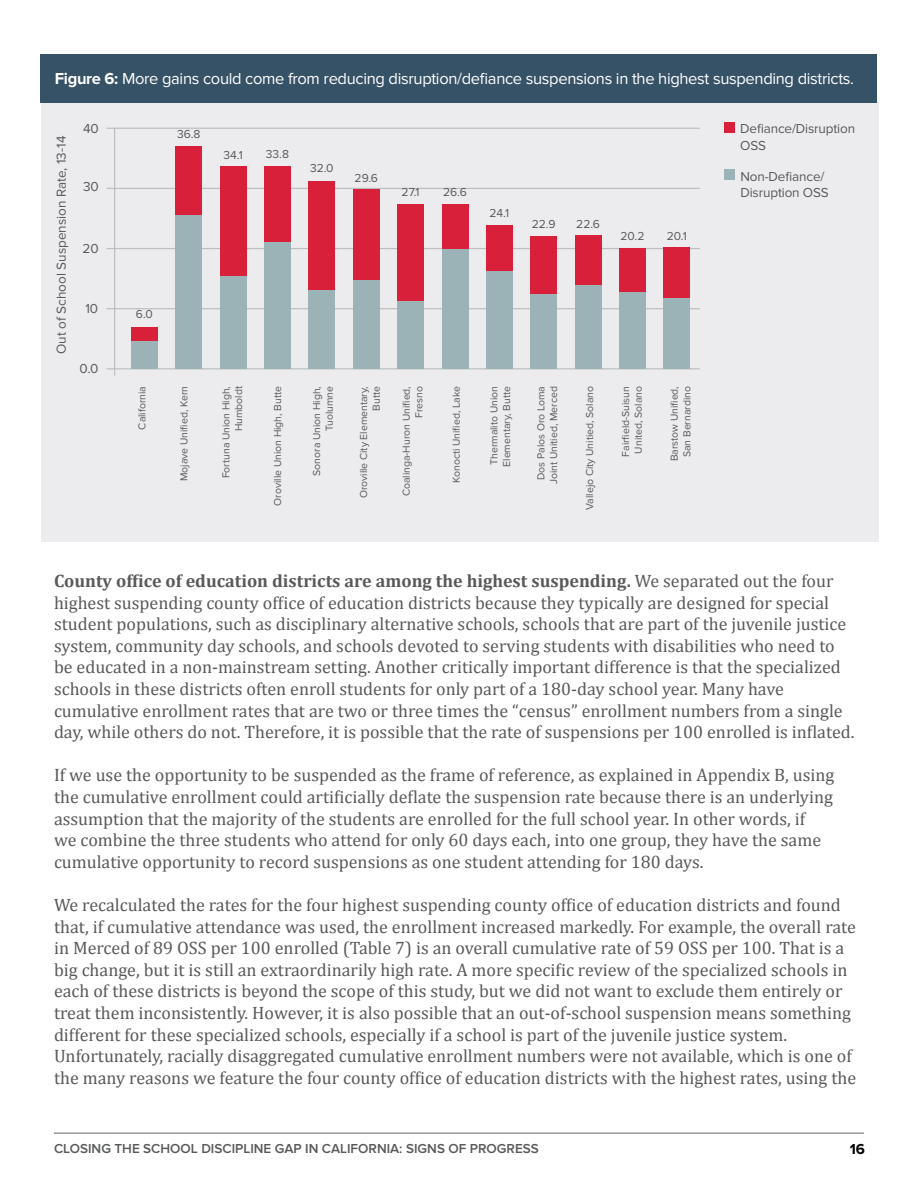
<style>
.page{position:relative;width:918px;height:1188px;background:#fff}
.page>*{position:absolute;margin:0;border:0;box-sizing:border-box;transform-origin:0 0}
.t1{font:18px/21.6px "Cambria";color:#58595b}
.t2{font:16.5px "Proxima Nova";letter-spacing:-.02em;color:#fff}
.t3{font:700 15px "Proxima Nova";color:#000}
.t4{font:13.5px/16.2px "Proxima Nova";letter-spacing:-.01em;color:#58595b}
.t5{font:600 13.5px "Proxima Nova";color:#58595b}
.t6{font:12px "Proxima Nova";color:#58595b}
.t7{font:10.5px/12.6px "Proxima Nova";color:#58595b;text-align:right}
.s1{font-weight:700}
</style>
<div class="page">
<hr style="left:54px;top:1132px;width:810px;height:2px;background:#939598">
<div style="left:41px;top:101px;width:837px;height:441px;background:#ececee"></div>
<div style="left:40px;top:54px;width:838px;height:48px;background:#365266"></div>
<hr style="left:107px;top:368px;width:593px;height:1px;background:#bcbec0">
<hr style="left:107px;top:128px;width:593px;height:1px;background:#bcbec0">
<hr style="left:107px;top:248px;width:593px;height:1px;background:#bcbec0">
<hr style="left:107px;top:308px;width:593px;height:1px;background:#bcbec0">
<hr style="left:107px;top:188px;width:593px;height:1px;background:#bcbec0">
<hr style="left:114px;top:128px;width:1px;height:248px;background:#bcbec0">
<div style="left:724px;top:122px;width:11px;height:11px;background:#d8203a"></div>
<div style="left:724px;top:169px;width:11px;height:11px;background:#9bb2b6"></div>
<div style="left:131px;top:341px;width:27px;height:28px;background:#9bb2b6"></div>
<div style="left:131px;top:327px;width:27px;height:14px;background:#d8203a"></div>
<div style="left:176px;top:214px;width:26px;height:155px;background:#9bb2b6"></div>
<div style="left:176px;top:146px;width:26px;height:69px;background:#d8203a"></div>
<div style="left:220px;top:276px;width:26px;height:93px;background:#9bb2b6"></div>
<div style="left:220px;top:166px;width:26px;height:110px;background:#d8203a"></div>
<div style="left:264px;top:241px;width:27px;height:128px;background:#9bb2b6"></div>
<div style="left:264px;top:166px;width:27px;height:76px;background:#d8203a"></div>
<div style="left:309px;top:289px;width:26px;height:80px;background:#9bb2b6"></div>
<div style="left:309px;top:181px;width:26px;height:109px;background:#d8203a"></div>
<div style="left:353px;top:279px;width:26px;height:90px;background:#9bb2b6"></div>
<div style="left:353px;top:189px;width:26px;height:91px;background:#d8203a"></div>
<div style="left:398px;top:299px;width:26px;height:70px;background:#9bb2b6"></div>
<div style="left:398px;top:204px;width:26px;height:96px;background:#d8203a"></div>
<div style="left:442px;top:247px;width:26px;height:122px;background:#9bb2b6"></div>
<div style="left:442px;top:204px;width:26px;height:44px;background:#d8203a"></div>
<div style="left:486px;top:270px;width:27px;height:99px;background:#9bb2b6"></div>
<div style="left:486px;top:225px;width:27px;height:46px;background:#d8203a"></div>
<div style="left:531px;top:294px;width:26px;height:75px;background:#9bb2b6"></div>
<div style="left:531px;top:236px;width:26px;height:58px;background:#d8203a"></div>
<div style="left:575px;top:283px;width:26px;height:86px;background:#9bb2b6"></div>
<div style="left:575px;top:236px;width:26px;height:49px;background:#d8203a"></div>
<div style="left:619px;top:291px;width:27px;height:78px;background:#9bb2b6"></div>
<div style="left:619px;top:248px;width:27px;height:44px;background:#d8203a"></div>
<div style="left:664px;top:298px;width:26px;height:71px;background:#9bb2b6"></div>
<div style="left:664px;top:248px;width:26px;height:50px;background:#d8203a"></div>
<p class="t2" style="left:55px;top:69px;width:801px"><span class="s1">Figure 6:</span> More gains could come from reducing disruption/defiance suspensions in the highest suspending districts.</p>
<p class="t4" style="left:53px;top:354px;width:219px;rotate:-90deg">Out of School Suspension Rate, 13-14</p>
<p class="t4" style="left:83px;top:121px;width:17px">40</p>
<p class="t4" style="left:83px;top:179px;width:17px">30</p>
<p class="t4" style="left:83px;top:241px;width:18px">20</p>
<p class="t4" style="left:85px;top:301px;width:14px">10</p>
<p class="t4" style="left:80px;top:360px;width:20px">0.0</p>
<p class="t6" style="left:177px;top:127px;width:25px">36.8</p>
<p class="t6" style="left:223px;top:148px;width:21px">34.1</p>
<p class="t6" style="left:266px;top:147px;width:25px">33.8</p>
<p class="t6" style="left:310px;top:161px;width:25px">32.0</p>
<p class="t6" style="left:355px;top:171px;width:25px">29.6</p>
<p class="t6" style="left:402px;top:185px;width:19px">27.1</p>
<p class="t6" style="left:443px;top:185px;width:25px">26.6</p>
<p class="t6" style="left:490px;top:206px;width:21px">24.1</p>
<p class="t6" style="left:532px;top:217px;width:25px">22.9</p>
<p class="t6" style="left:576px;top:217px;width:25px">22.6</p>
<p class="t6" style="left:621px;top:229px;width:25px">20.2</p>
<p class="t6" style="left:667px;top:229px;width:21px">20.1</p>
<p class="t6" style="left:136px;top:307px;width:18px">6.0</p>
<p class="t7" style="left:136px;top:430px;width:45px;rotate:-90deg">California</p>
<p class="t7" style="left:178px;top:481px;width:97px;rotate:-90deg">Mojave Unified, Kern</p>
<p class="t7" style="left:220px;top:478px;width:94px;rotate:-90deg">Fortuna Union High,<br>Humboldt</p>
<p class="t7" style="left:272px;top:506px;width:121px;rotate:-90deg">Oroville Union High, Butte</p>
<p class="t7" style="left:311px;top:476px;width:91px;rotate:-90deg">Sonora Union High,<br>Tuolumne</p>
<p class="t7" style="left:358px;top:498px;width:114px;rotate:-90deg">Oroville City Elementary,<br>Butte</p>
<p class="t7" style="left:400px;top:496px;width:112px;rotate:-90deg">Coalinga-Huron Unified,<br>Fresno</p>
<p class="t7" style="left:450px;top:483px;width:99px;rotate:-90deg">Konocti Unified, Lake</p>
<p class="t7" style="left:488px;top:467px;width:82px;text-align:left;rotate:-90deg">Thermalito Union<br>Elementary, Butte</p>
<p class="t7" style="left:535px;top:484px;width:99px;text-align:center;rotate:-90deg">Dos Palos Oro Loma<br>Joint Unitied, Merced</p>
<p class="t7" style="left:584px;top:510px;width:125px;rotate:-90deg">Vallejo City Unitied, Solano</p>
<p class="t7" style="left:620px;top:457px;width:72px;text-align:center;rotate:-90deg">Fairfield-Suisun<br>United, Solano</p>
<p class="t7" style="left:668px;top:461px;width:77px;text-align:center;rotate:-90deg">Barstow Unified,<br>San Bernardino</p>
<p class="t4" style="left:740px;top:121px;width:117px">Defiance/Disruption<br>OSS</p>
<p class="t4" style="left:740px;top:168px;width:90px">Non-Defiance/<br>Disruption OSS</p>
<p class="t1" style="left:54px;top:570px;width:802px"><span class="s1">County office of education districts are among the highest suspending.</span> We separated out the four highest suspending county office of education districts because they typically are designed for special student populations, such as disciplinary alternative schools, schools that are part of the juvenile justice system, community day schools, and schools devoted to serving students with disabilities who need to be educated in a non-mainstream setting. Another critically important difference is that the specialized schools in these districts often enroll students for only part of a 180-day school year. Many have cumulative enrollment rates that are two or three times the “census” enrollment numbers from a single day, while others do not. Therefore, it is possible that the rate of suspensions per 100 enrolled is inflated.</p>
<p class="t1" style="left:54px;top:764px;width:782px">If we use the opportunity to be suspended as the frame of reference, as explained in Appendix B, using the cumulative enrollment could artificially deflate the suspension rate because there is an underlying assumption that the majority of the students are enrolled for the full school year. In other words, if<br>we combine the three students who attend for only 60 days each, into one group, they have the same cumulative opportunity to record suspensions as one student attending for 180 days.</p>
<p class="t1" style="left:54px;top:894px;width:804px">We recalculated the rates for the four highest suspending county office of education districts and found that, if cumulative attendance was used, the enrollment increased markedly. For example, the overall rate in Merced of 89 OSS per 100 enrolled (Table 7) is an overall cumulative rate of 59 OSS per 100. That is a big change, but it is still an extraordinarily high rate. A more specific review of the specialized schools in each of these districts is beyond the scope of this study, but we did not want to exclude them entirely or treat them inconsistently. However, it is also possible that an out-of-school suspension means something different for these specialized schools, especially if a school is part of the juvenile justice system.<br>Unfortunately, racially disaggregated cumulative enrollment numbers were not available, which is one of the many reasons we feature the four county office of education districts with the highest rates, using the</p>
<p class="t5" style="left:54px;top:1141px;width:486px">CLOSING THE SCHOOL DISCIPLINE GAP IN CALIFORNIA: SIGNS OF PROGRESS</p>
<p class="t3" style="left:850px;top:1141px;width:17px">16</p>
</div>
